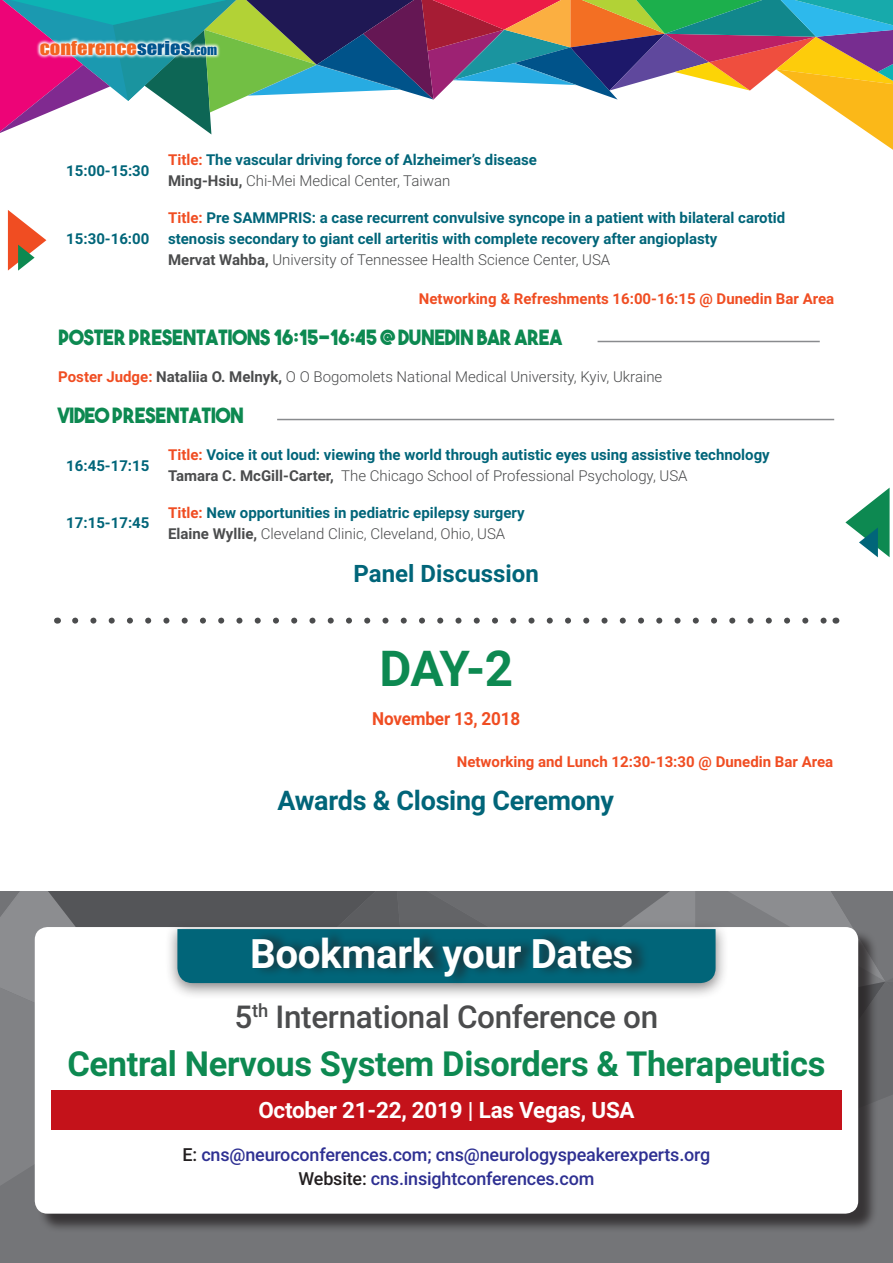
<style>
.page{position:relative;width:893px;height:1263px;background:#fff}
.page>*{position:absolute;margin:0;border:0;box-sizing:border-box;transform-origin:0 0}
.t1{font:700 49.5px "Roboto";color:#0d8951}
.t2{font:700 40.5px "Roboto";letter-spacing:-.01em;color:#fff}
.t3{font:700 34.5px "Roboto";letter-spacing:-.01em;color:#0d8951}
.t4{font:500 31.5px "Roboto";letter-spacing:-.01em;color:#4b4c4d}
.t5{font:700 27px "Roboto";letter-spacing:-.01em;color:#016579}
.t6{font:700 24px "Roboto";color:#016579}
.t7{font:700 22.5px "Roboto";letter-spacing:-.01em;color:#fff}
.t8{font:21px "The Bold Font";letter-spacing:-.02em;color:#0d8951;scale:.95 1}
.t9{font:500 18px "Roboto";letter-spacing:-.01em;color:#2e3092}
.t10{font:700 18px "Roboto";letter-spacing:-.01em;color:#f04d22;scale:.95 1}
.t11{font:17.7px "Impact";color:#f36421;scale:1.16 1}
.t12{font:700 15px/21px "Roboto";color:#016579}
.t13{font:700 15px "Roboto";color:#f04d22}
.t14{font:300 15px "Roboto";color:#4b4c4d}
.s1{color:#00548e}
.s2{font-size:12.6px;color:#00548e}
.s3{color:#f04d22}
.s4{color:#4b4c4d}
.s5{font-weight:300;color:#4b4c4d}
.s6{font-weight:700;color:#f04d22}
.s7{font-weight:700}
.s8{color:#231f20}
</style>
<div class="page">
<svg style="left:0;top:0;width:893px;height:150px"></svg>
<svg style="left:845px;top:488px;width:45px;height:69px"></svg>
<svg style="left:36px;top:37px;width:185px;height:22px"></svg>
<svg style="left:8px;top:210px;width:38px;height:61px"></svg>
<hr style="left:598px;top:341px;width:222px;height:1px;background:#898b8e">
<hr style="left:277px;top:419px;width:557px;height:1px;background:#898b8e">
<svg style="left:75px;top:618px;width:751px;height:6px"></svg>
<div style="left:0;top:891px;width:893px;height:372px;background:#747578"></div>
<div style="left:37px;top:929px;width:841px;height:304px;background:#231f20;opacity:.75"></div>
<div style="left:35px;top:927px;width:823px;height:287px;background:#fff;border-radius:13px"></div>
<svg style="left:0;top:891px;width:893px;height:313px"></svg>
<div style="left:252px;top:929px;width:397px;height:56px;background:#231f20;opacity:.75"></div>
<div style="left:51px;top:1090px;width:791px;height:40px;background:#c4121a"></div>
<p class="t11" style="left:40px;top:34px;width:154px">CONFERENCE<span class="s1">SERIES.</span><span class="s2">COM</span></p>
<p class="t12" style="left:66px;top:159px;width:85px">15:00-15:30</p>
<p class="t12" style="left:168px;top:149px;width:370px"><span class="s3">Title:</span> The vascular driving force of Alzheimer’s disease<br><span class="s4">Ming-Hsiu,</span> <span class="s5">Chi-Mei Medical Center, Taiwan</span></p>
<p class="t12" style="left:168px;top:207px;width:619px"><span class="s3">Title:</span> Pre SAMMPRIS: a case recurrent convulsive syncope in a patient with bilateral carotid stenosis secondary to giant cell arteritis with complete recovery after angioplasty<br><span class="s4">Mervat Wahba,</span> <span class="s5">University of Tennessee Health Science Center, USA</span></p>
<p class="t13" style="left:419px;top:288px;width:417px">Networking &amp; Refreshments 16:00-16:15 @ Dunedin Bar Area</p>
<p class="t8" style="left:58px;top:324px;width:532px">POSTER PRESENTATIONS 16:15-16:45 @ DUNEDIN BAR AREA</p>
<p class="t14" style="left:58px;top:366px;width:606px"><span class="s6">Poster Judge:</span> <span class="s7">Nataliia O. Melnyk,</span> O O Bogomolets National Medical University, Kyiv, Ukraine</p>
<p class="t8" style="left:58px;top:402px;width:197px">VIDEO PRESENTATION</p>
<p class="t12" style="left:66px;top:454px;width:85px">16:45-17:15</p>
<p class="t12" style="left:168px;top:444px;width:603px"><span class="s3">Title:</span> Voice it out loud: viewing the world through autistic eyes using assistive technology<br><span class="s4">Tamara C. McGill-Carter,</span> <span class="s5">The Chicago School of Professional Psychology, USA</span></p>
<p class="t12" style="left:66px;top:512px;width:85px">17:15-17:45</p>
<p class="t12" style="left:168px;top:501px;width:358px"><span class="s3">Title:</span> New opportunities in pediatric epilepsy surgery<br><span class="s4">Elaine Wyllie,</span> <span class="s5">Cleveland Clinic, Cleveland, Ohio, USA</span></p>
<p class="t6" style="left:354px;top:557px;width:187px">Panel Discussion</p>
<p class="t12" style="left:66px;top:228px;width:85px">15:30-16:00</p>
<p class="t1" style="left:379px;top:634px;width:135px">DAY-2</p>
<p class="t10" style="left:372px;top:706px;width:157px">November 13, 2018</p>
<p class="t13" style="left:457px;top:751px;width:378px">Networking and Lunch 12:30-13:30 @ Dunedin Bar Area</p>
<p class="t5" style="left:277px;top:782px;width:338px">Awards &amp; Closing Ceremony</p>
<p class="t2" style="left:250px;top:925px;width:385px">Bookmark your Dates</p>
<p class="t4" style="left:235px;top:994px;width:425px">5<sup>th</sup> International Conference on</p>
<p class="t3" style="left:67px;top:1039px;width:760px">Central Nervous System Disorders &amp; Therapeutics</p>
<p class="t7" style="left:258px;top:1094px;width:378px">October 21-22, 2019 | Las Vegas, USA</p>
<p class="t9" style="left:183px;top:1142px;width:529px"><span class="s8">E:</span> cns@neuroconferences.com; cns@neurologyspeakerexperts.org</p>
<p class="t9" style="left:299px;top:1166px;width:297px"><span class="s8">Website:</span> cns.insightconferences.com</p>
</div>
